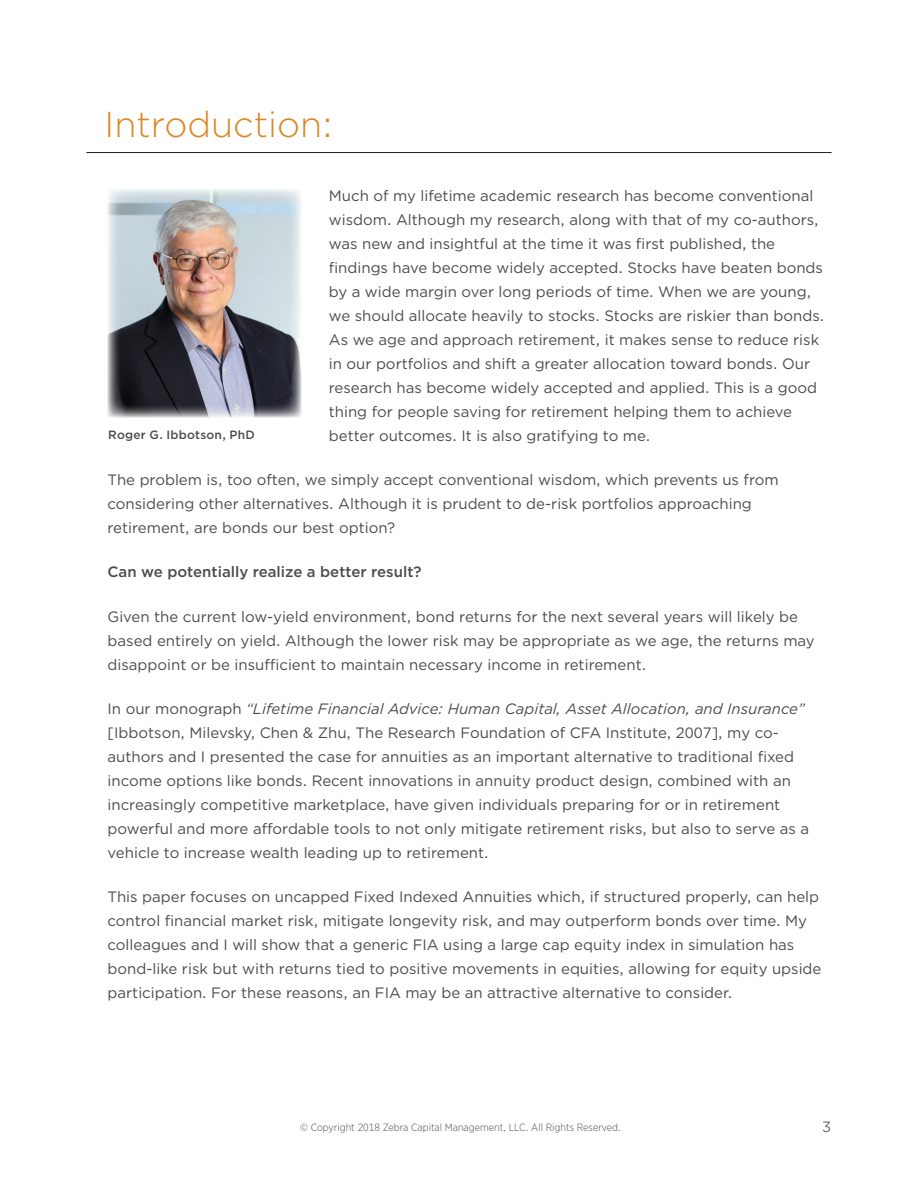
<style>
.page{position:relative;width:918px;height:1188px;background:#fff}
.page>*{position:absolute;margin:0;border:0;box-sizing:border-box;transform-origin:0 0}
.t1{font:300 36px "Gotham";color:#dd8625}
.t2{font:15px/24px "Gotham";color:#4b4c4d}
.t3{font:500 15px "Gotham";color:#4b4c4d}
.t4{font:15px "Gotham";color:#69696c}
.t5{font:500 12px "Gotham";letter-spacing:.02em;color:#4b4c4d}
.t6{font:300 10.5px "Gotham Narrow";color:#4b4c4d}
.s1{font-style:italic}
</style>
<div class="page">
<hr style="left:86px;top:152px;width:746px;height:1px;background:#231f20">
<img style="left:108px;top:189px;width:193px;height:228px">
<h1 class="t1" style="left:105px;top:101px;width:230px">Introduction:</h1>
<p class="t2" style="left:329px;top:183px;width:497px">Much of my lifetime academic research has become conventional wisdom. Although my research, along with that of my co-authors, was new and insightful at the time it was first published, the findings have become widely accepted. Stocks have beaten bonds by a wide margin over long periods of time. When we are young, we should allocate heavily to stocks. Stocks are riskier than bonds.<br>As we age and approach retirement, it makes sense to reduce risk in our portfolios and shift a greater allocation toward bonds. Our research has become widely accepted and applied. This is a good thing for people saving for retirement helping them to achieve better outcomes. It is also gratifying to me.</p>
<p class="t2" style="left:108px;top:468px;width:673px">The problem is, too often, we simply accept conventional wisdom, which prevents us from considering other alternatives. Although it is prudent to de-risk portfolios approaching retirement, are bonds our best option?</p>
<p class="t3" style="left:108px;top:562px;width:316px">Can we potentially realize a better result?</p>
<p class="t2" style="left:108px;top:604px;width:709px">Given the current low-yield environment, bond returns for the next several years will likely be based entirely on yield. Although the lower risk may be appropriate as we age, the returns may disappoint or be insufficient to maintain necessary income in retirement.</p>
<p class="t2" style="left:108px;top:696px;width:703px">In our monograph <span class="s1">“Lifetime Financial Advice: Human Capital, Asset Allocation, and Insurance” </span>[Ibbotson, Milevsky, Chen &amp; Zhu, The Research Foundation of CFA Institute, 2007], my co&shy;authors and I presented the case for annuities as an important alternative to traditional fixed income options like bonds. Recent innovations in annuity product design, combined with an increasingly competitive marketplace, have given individuals preparing for or in retirement powerful and more affordable tools to not only mitigate retirement risks, but also to serve as a vehicle to increase wealth leading up to retirement.</p>
<p class="t2" style="left:108px;top:885px;width:715px">This paper focuses on uncapped Fixed Indexed Annuities which, if structured properly, can help control financial market risk, mitigate longevity risk, and may outperform bonds over time. My colleagues and I will show that a generic FIA using a large cap equity index in simulation has bond-like risk but with returns tied to positive movements in equities, allowing for equity upside participation. For these reasons, an FIA may be an attractive alternative to consider.</p>
<p class="t5" style="left:108px;top:427px;width:148px">Roger G. Ibbotson, PhD</p>
<p class="t6" style="left:300px;top:1121px;width:322px">© Copyright 2018 Zebra Capital Management, LLC. All Rights Reserved.</p>
<p class="t4" style="left:822px;top:1117px;width:10px">3</p>
</div>
